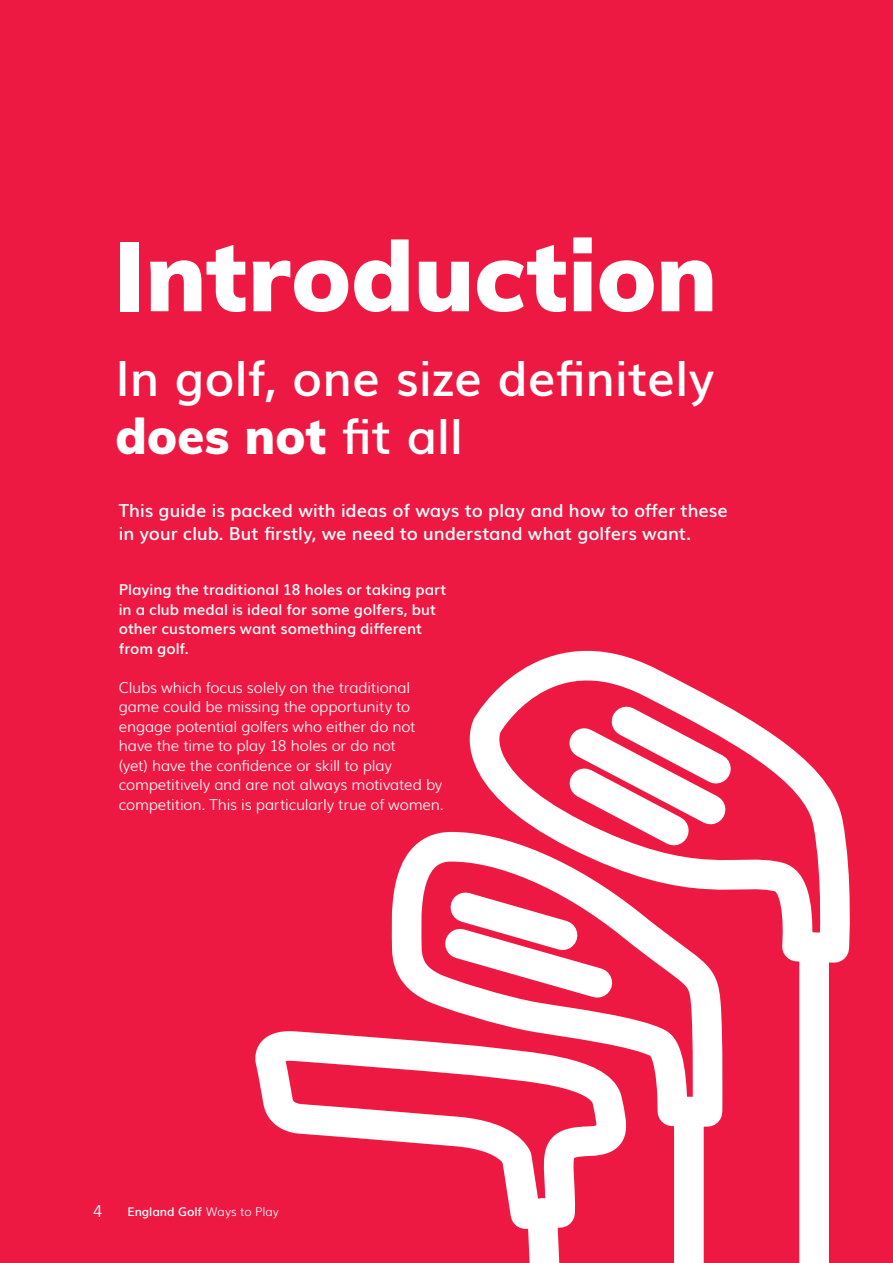
<style>
.page{position:relative;width:893px;height:1263px;background:#ed1943}
.page>*{position:absolute;margin:0;border:0;box-sizing:border-box;transform-origin:0 0}
.Body_Copy{font:900 97.5px "Muli";color:#fff}
.t1{font:600 48.75px/58.5px "Muli";letter-spacing:.005em;color:#fff}
.t2{font:600 18px/22.5px "Muli";color:#fff}
.t3{font:300 16.5px "Muli";color:#fff}
.t4{font:300 15px/19.5px "Muli";letter-spacing:-.015em;color:#fff}
.t5{font:600 15px/19.5px "Muli";color:#fff}
.t6{font:600 12px "Muli";color:#fff}
.s1{font-weight:900}
.s2{font-weight:300}
</style>
<div class="page">
<svg style="left:255px;top:650px;width:595px;height:613px"></svg>
<p class="Body_Copy" style="left:114px;top:204px;width:605px">Introduction</p>
<p class="t1" style="left:116px;top:345px;width:600px">In golf, one size definitely <span class="s1">does not</span> fit all</p>
<p class="t2" style="left:119px;top:498px;width:611px">This guide is packed with ideas of ways to play and how to offer these in your club. But firstly, we need to understand what golfers want.</p>
<p class="t5" style="left:119px;top:579px;width:329px">Playing the traditional 18 holes or taking part in a club medal is ideal for some golfers, but other customers want something different from golf.</p>
<p class="t4" style="left:119px;top:676px;width:326px">Clubs which focus solely on the traditional game could be missing the opportunity to engage potential golfers who either do not have the time to play 18 holes or do not<br>(yet) have the confidence or skill to play competitively and are not always motivated by competition. This is particularly true of women.</p>
<p class="t3" style="left:93px;top:1197px;width:11px">4</p>
<p class="t6" style="left:128px;top:1202px;width:153px">England Golf <span class="s2">Ways to Play</span></p>
</div>
